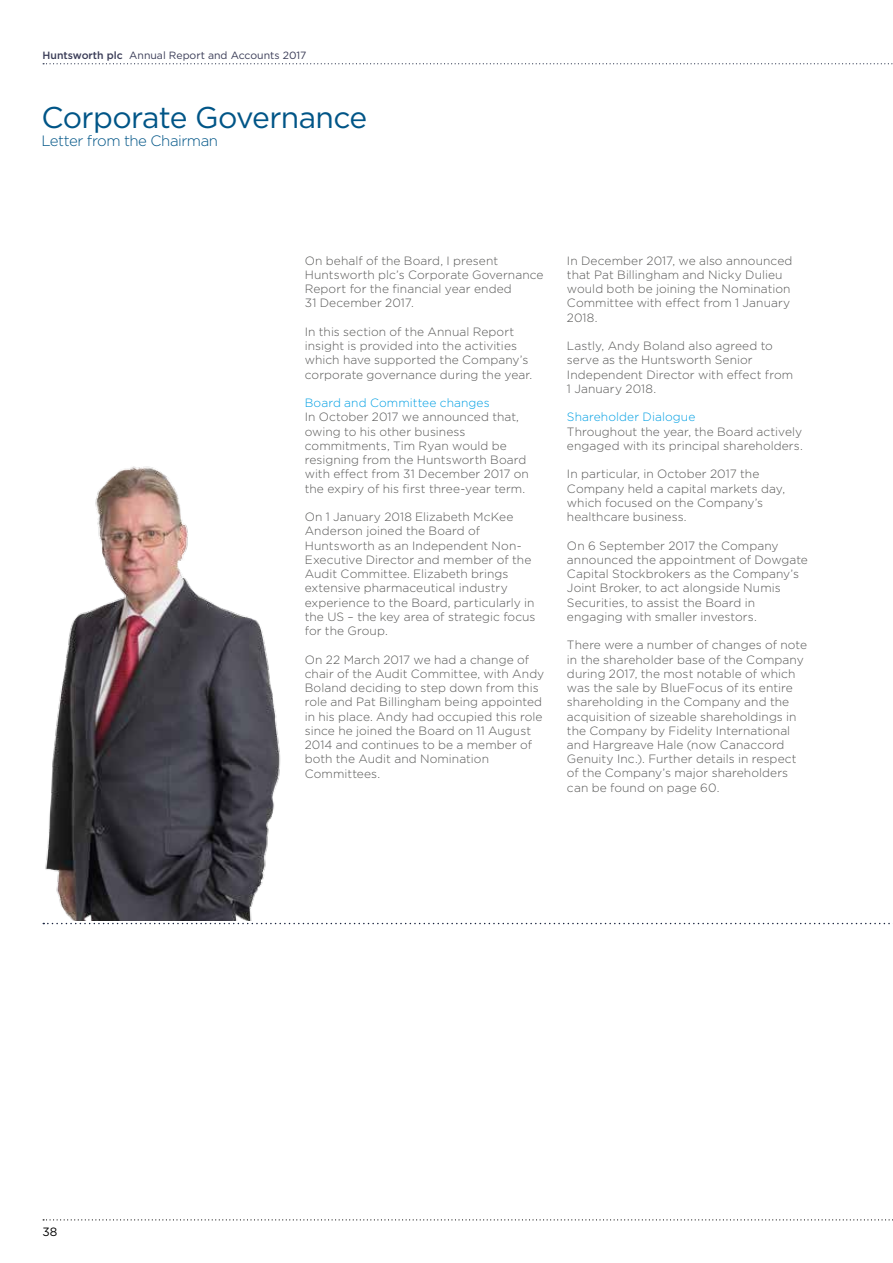
<style>
.page{position:relative;width:893px;height:1263px;background:#fff}
.page>*{position:absolute;margin:0;border:0;box-sizing:border-box;transform-origin:0 0}
.t1{font:30px "Gotham";letter-spacing:-.02em;color:#005587}
.t2{font:300 15px "Gotham";letter-spacing:-.03em;color:#005587}
.t3{font:300 12px/14.2px "Gotham";letter-spacing:.005em;color:#575756}
.t4{font:300 12px "Gotham";letter-spacing:.01em;color:#009fe3}
.t5{font:12px "Gotham";color:#000}
.t6{font:10.5px "Gotham";color:#3a3c57}
.s1{font-weight:500}
</style>
<div class="page">
<svg style="left:43px;top:923px;width:847px;height:1px"></svg>
<svg style="left:43px;top:63px;width:850px;height:1px"></svg>
<svg style="left:43px;top:1219px;width:850px;height:1px"></svg>
<img style="left:45px;top:466px;width:236px;height:455px">
<p class="t6" style="left:43px;top:49px;width:266px"><span class="s1">Huntsworth plc</span> Annual Report and Accounts 2017</p>
<h1 class="t1" style="left:41px;top:98px;width:327px">Corporate Governance</h1>
<p class="t2" style="left:41px;top:131px;width:178px">Letter from the Chairman</p>
<p class="t3" style="left:305px;top:253px;width:240px">On behalf of the Board, I present<br>Huntsworth plc’s Corporate Governance<br>Report for the financial year ended<br>31 December 2017.</p>
<p class="t3" style="left:305px;top:324px;width:229px">In this section of the Annual Report insight is provided into the activities which have supported the Company’s corporate governance during the year.</p>
<p class="t4" style="left:305px;top:395px;width:186px">Board and Committee changes</p>
<p class="t3" style="left:305px;top:410px;width:226px">In October 2017 we announced that, owing to his other business commitments, Tim Ryan would be resigning from the Huntsworth Board with effect from 31 December 2017 on the expiry of his first three-year term.</p>
<p class="t3" style="left:305px;top:509px;width:232px">On 1 January 2018 Elizabeth McKee Anderson joined the Board of Huntsworth as an Independent Non-Executive Director and member of the Audit Committee. Elizabeth brings extensive pharmaceutical industry experience to the Board, particularly in the US – the key area of strategic focus for the Group.</p>
<p class="t3" style="left:305px;top:652px;width:241px">On 22 March 2017 we had a change of chair of the Audit Committee, with Andy Boland deciding to step down from this role and Pat Billingham being appointed in his place. Andy had occupied this role since he joined the Board on 11 August 2014 and continues to be a member of both the Audit and Nomination Committees.</p>
<p class="t3" style="left:567px;top:253px;width:227px">In December 2017, we also announced that Pat Billingham and Nicky Dulieu would both be joining the Nomination<br>Committee with effect from 1 January<br>2018.</p>
<p class="t3" style="left:567px;top:338px;width:228px">Lastly, Andy Boland also agreed to serve as the Huntsworth Senior<br>Independent Director with effect from<br>1 January 2018.</p>
<p class="t4" style="left:567px;top:409px;width:130px">Shareholder Dialogue</p>
<p class="t3" style="left:567px;top:424px;width:237px">Throughout the year, the Board actively engaged with its principal shareholders.</p>
<p class="t3" style="left:567px;top:467px;width:220px">In particular, in October 2017 the<br>Company held a capital markets day, which focused on the Company’s healthcare business.</p>
<p class="t3" style="left:567px;top:538px;width:242px">On 6 September 2017 the Company announced the appointment of Dowgate Capital Stockbrokers as the Company’s Joint Broker, to act alongside Numis Securities, to assist the Board in engaging with smaller investors.</p>
<p class="t3" style="left:567px;top:638px;width:242px">There were a number of changes of note in the shareholder base of the Company during 2017, the most notable of which was the sale by BlueFocus of its entire shareholding in the Company and the acquisition of sizeable shareholdings in the Company by Fidelity International and Hargreave Hale (now Canaccord Genuity Inc.). Further details in respect of the Company’s major shareholders can be found on page 60.</p>
<p class="t5" style="left:43px;top:1224px;width:16px">38</p>
</div>
